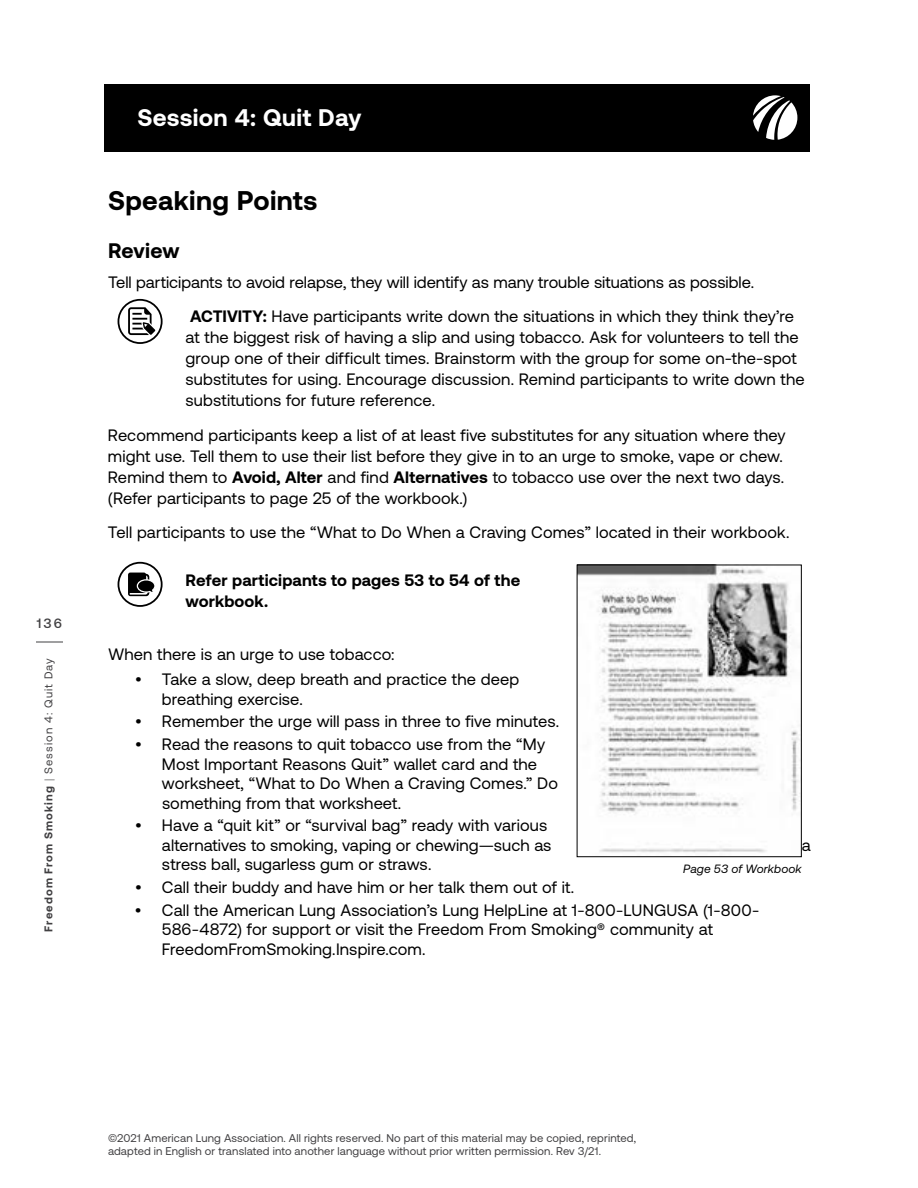
<style>
.page{position:relative;width:918px;height:1188px;background:#fff}
.page>*{position:absolute;margin:0;border:0;box-sizing:border-box;transform-origin:0 0}
.t1{font:700 27px "Aeonik";letter-spacing:.015em;color:#000}
.t2{font:700 24px "Aeonik";letter-spacing:.01em;color:#fff}
.t3{font:700 21px "Aeonik";letter-spacing:.005em;color:#000}
.t4{font:16.5px/19.5px "Aeonik";letter-spacing:.01em;color:#000}
.t5{font:700 16.5px/21px "Aeonik";letter-spacing:.005em;color:#000}
.t6{font:500 13.5px "Aeonik";color:#414042}
.t7{font:italic 12px "Aeonik";letter-spacing:.005em;color:#000}
.t8{font:11.25px/13.5px "Aeonik";letter-spacing:.015em;color:#414042}
.t9{font:700 11.25px "Aeonik";letter-spacing:.095em;color:#414042}
.s1{font-weight:300}
.s2{font-weight:400}
.s3{font-weight:700}
</style>
<div class="page">
<div style="left:105px;top:84px;width:705px;height:68px;background:#000"></div>
<svg style="left:753px;top:95px;width:44px;height:45px"></svg>
<svg style="left:36px;top:642px;width:27px;height:1px"></svg>
<svg style="left:118px;top:299px;width:45px;height:45px"></svg>
<svg style="left:118px;top:562px;width:45px;height:45px"></svg>
<img style="left:579px;top:567px;width:221px;height:286px">
<div style="left:577px;top:565px;width:225px;height:292px;border:1px solid #000"></div>
<p class="t6" style="left:37px;top:616px;width:27px">136</p>
<p class="t9" style="left:42px;top:932px;width:275px;rotate:-90deg">Freedom From Smoking <span class="s1">|</span> <span class="s2">Session 4: Quit Day</span></p>
<h2 class="t2" style="left:137px;top:104px;width:225px">Session 4: Quit Day</h2>
<h1 class="t1" style="left:108px;top:185px;width:211px">Speaking Points</h1>
<p class="t3" style="left:108px;top:238px;width:73px">Review</p>
<p class="t4" style="left:190px;top:265px;width:605px;line-height:34.5px;text-indent:-82px">Tell participants to avoid relapse, they will identify as many trouble situations as possible.<br><span class="s3">ACTIVITY:</span> Have participants write down the situations in which they think they’re</p>
<p class="t4" style="left:186px;top:327px;width:621px;line-height:21px">at the biggest risk of having a slip and using tobacco. Ask for volunteers to tell the group one of their difficult times. Brainstorm with the group for some on-the-spot substitutes for using. Encourage discussion. Remind participants to write down the substitutions for future reference.</p>
<p class="t4" style="left:108px;top:424px;width:679px;line-height:21px">Recommend participants keep a list of at least five substitutes for any situation where they might use. Tell them to use their list before they give in to an urge to smoke, vape or chew.<br>Remind them to <span class="s3">Avoid, Alter</span> and find <span class="s3">Alternatives</span> to tobacco use over the next two days. (Refer participants to page 25 of the workbook.)</p>
<p class="t4" style="left:108px;top:523px;width:682px">Tell participants to use the “What to Do When a Craving Comes” located in their workbook.</p>
<p class="t5" style="left:186px;top:570px;width:336px">Refer participants to pages 53 to 54 of the workbook.</p>
<p class="t4" style="left:108px;top:644px;width:288px">When there is an urge to use tobacco:</p>
<p class="t4" style="left:162px;top:670px;width:359px;text-indent:-27px">• Take a slow, deep breath and practice the deep breathing exercise.</p>
<p class="t4" style="left:135px;top:712px;width:424px">• Remember the urge will pass in three to five minutes.</p>
<p class="t4" style="left:162px;top:735px;width:398px;text-indent:-27px">• Read the reasons to quit tobacco use from the “My Most Important Reasons Quit” wallet card and the worksheet, “What to Do When a Craving Comes.” Do something from that worksheet.</p>
<p class="t4" style="left:135px;top:816px;width:418px;text-align:right">• Have a “quit kit” or “survival bag” ready with various alternatives to smoking, vaping or chewing—such as</p>
<p class="t4" style="left:802px;top:835px;width:10px">a</p>
<p class="t4" style="left:162px;top:855px;width:269px">stress ball, sugarless gum or straws.</p>
<p class="t4" style="left:135px;top:878px;width:439px">• Call their buddy and have him or her talk them out of it.</p>
<p class="t4" style="left:162px;top:900px;width:599px;text-indent:-27px">• Call the American Lung Association’s Lung HelpLine at 1-800-LUNGUSA (1-800-<br>586-4872) for support or visit the Freedom From Smoking® community at<br>FreedomFromSmoking.Inspire.com.</p>
<p class="t7" style="left:683px;top:862px;width:120px">Page 53 of Workbook</p>
<p class="t8" style="left:108px;top:1131px;width:530px">©2021 American Lung Association. All rights reserved. No part of this material may be copied, reprinted, adapted in English or translated into another language without prior written permission. Rev 3/21.</p>
</div>
